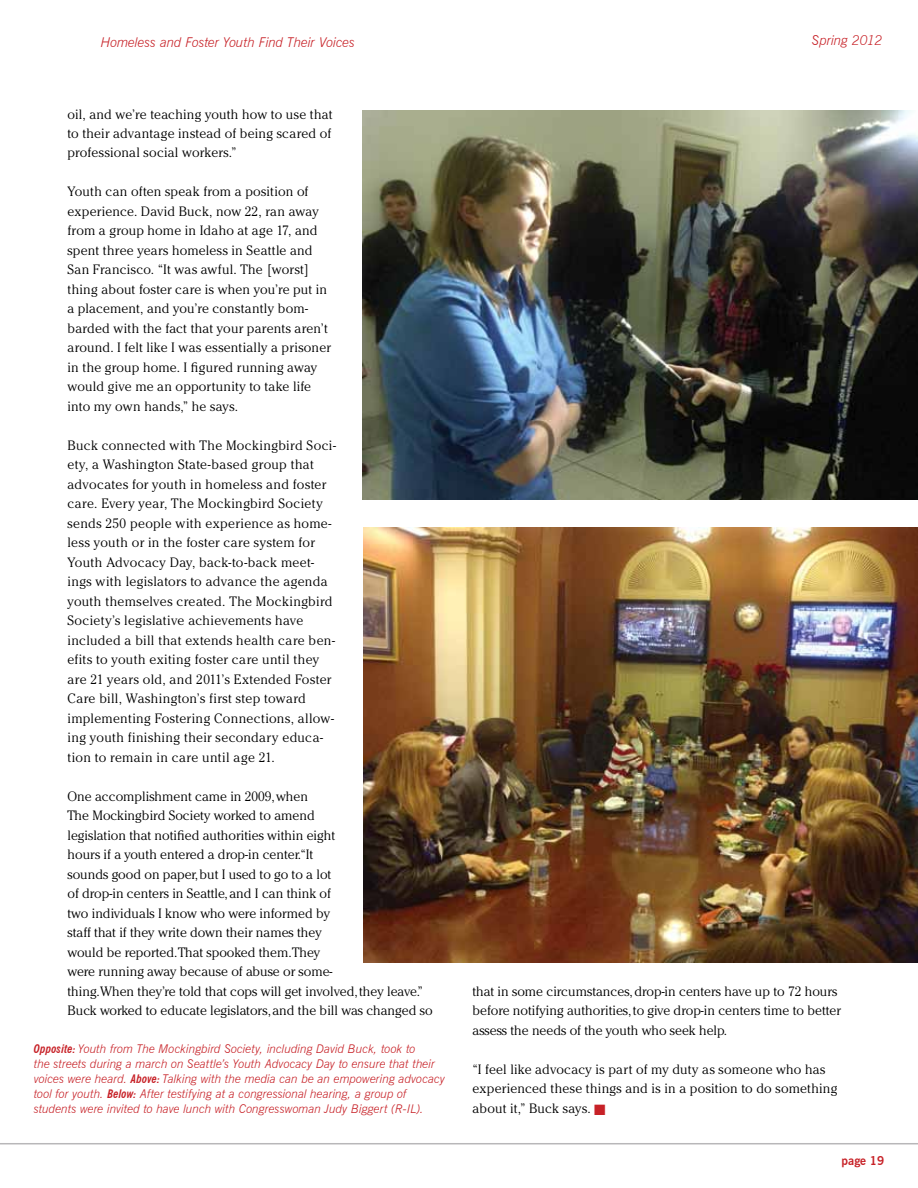
<style>
.page{position:relative;width:918px;height:1188px;background:#fff}
.page>*{position:absolute;margin:0;border:0;box-sizing:border-box;transform-origin:0 0}
.t1{font:300 13.5px/19.5px "Cheltenham";letter-spacing:.01em;color:#000}
.t2{font:italic 300 13.5px "News Gothic BT";letter-spacing:-.005em;color:#c72127}
.t3{font:italic 300 12px/15px "News Gothic BT";letter-spacing:-.005em;color:#c72127}
.t4{font:700 12px "News Gothic BT";color:#c72127}
.s1{font-weight:700;font-stretch:condensed}
.s2{color:#c72127}
</style>
<div class="page">
<img style="left:363px;top:527px;width:555px;height:435px">
<img style="left:363px;top:110px;width:555px;height:390px">
<hr style="left:0;top:1143px;width:918px;height:1px;background:#b8b7b9">
<p class="t2" style="left:101px;top:34px;width:256px">Homeless and Foster Youth Find Their Voices</p>
<p class="t1" style="left:68px;top:104px;width:267px;text-align:justify">oil, and we’re teaching youth how to use that to their advantage instead of being scared of professional social workers.”</p>
<p class="t1" style="left:68px;top:182px;width:265px">Youth can often speak from a position of experience. David Buck, now 22, ran away from a group home in Idaho at age 17, and spent three years homeless in Seattle and San Francisco. “It was awful. The [worst] thing about foster care is when you’re put in a placement, and you’re constantly bom&shy;barded with the fact that your parents aren’t around. I felt like I was essentially a prisoner in the group home. I figured running away would give me an opportunity to take life into my own hands,” he says.</p>
<p class="t1" style="left:68px;top:435px;width:270px">Buck connected with The Mockingbird Soci&shy;ety, a Washington State-based group that advocates for youth in homeless and foster care. Every year, The Mockingbird Society sends 250 people with experience as home&shy;less youth or in the foster care system for Youth Advocacy Day, back-to-back meet&shy;ings with legislators to advance the agenda youth themselves created. The Mockingbird Society’s legislative achievements have included a bill that extends health care ben&shy;efits to youth exiting foster care until they are 21 years old, and 2011’s Extended Foster Care bill, Washington’s first step toward implementing Fostering Connections, allow&shy;ing youth finishing their secondary educa&shy;tion to remain in care until age 21.</p>
<p class="t1" style="left:68px;top:786px;width:367px">One accomplishment came in 2009, when<br>The Mockingbird Society worked to amend<br>legislation that notified authorities within eight<br>hours if a youth entered a drop-in center.“It<br>sounds good on paper, but I used to go to a lot<br>of drop-in centers in Seattle, and I can think of<br>two individuals I know who were informed by<br>staff that if they write down their names they<br>would be reported.That spooked them.They<br>were running away because of abuse or some-<br>thing.When they’re told that cops will get involved, they leave.” Buck worked to educate legislators, and the bill was changed so</p>
<p class="t3" style="left:34px;top:1041px;width:413px"><span class="s1">Opposite:</span> Youth from The Mockingbird Society, including David Buck, took to<br>the streets during a march on Seattle’s Youth Advocacy Day to ensure that their voices were heard. <span class="s1">Above:</span> Talking with the media can be an empowering advocacy tool for youth. <span class="s1">Below:</span> After testifying at a congressional hearing, a group of students were invited to have lunch with Congresswoman Judy Biggert (R-IL).</p>
<p class="t2" style="left:812px;top:32px;width:72px">Spring 2012</p>
<p class="t1" style="left:472px;top:981px;width:370px">that in some circumstances, drop-in centers have up to 72 hours before notifying authorities, to give drop-in centers time to better assess the needs of the youth who seek help.</p>
<p class="t1" style="left:472px;top:1059px;width:366px">“I feel like advocacy is part of my duty as someone who has experienced these things and is in a position to do something about it,” Buck says. <span class="s2">■</span></p>
<p class="t4" style="left:842px;top:1154px;width:44px">page 19</p>
</div>
